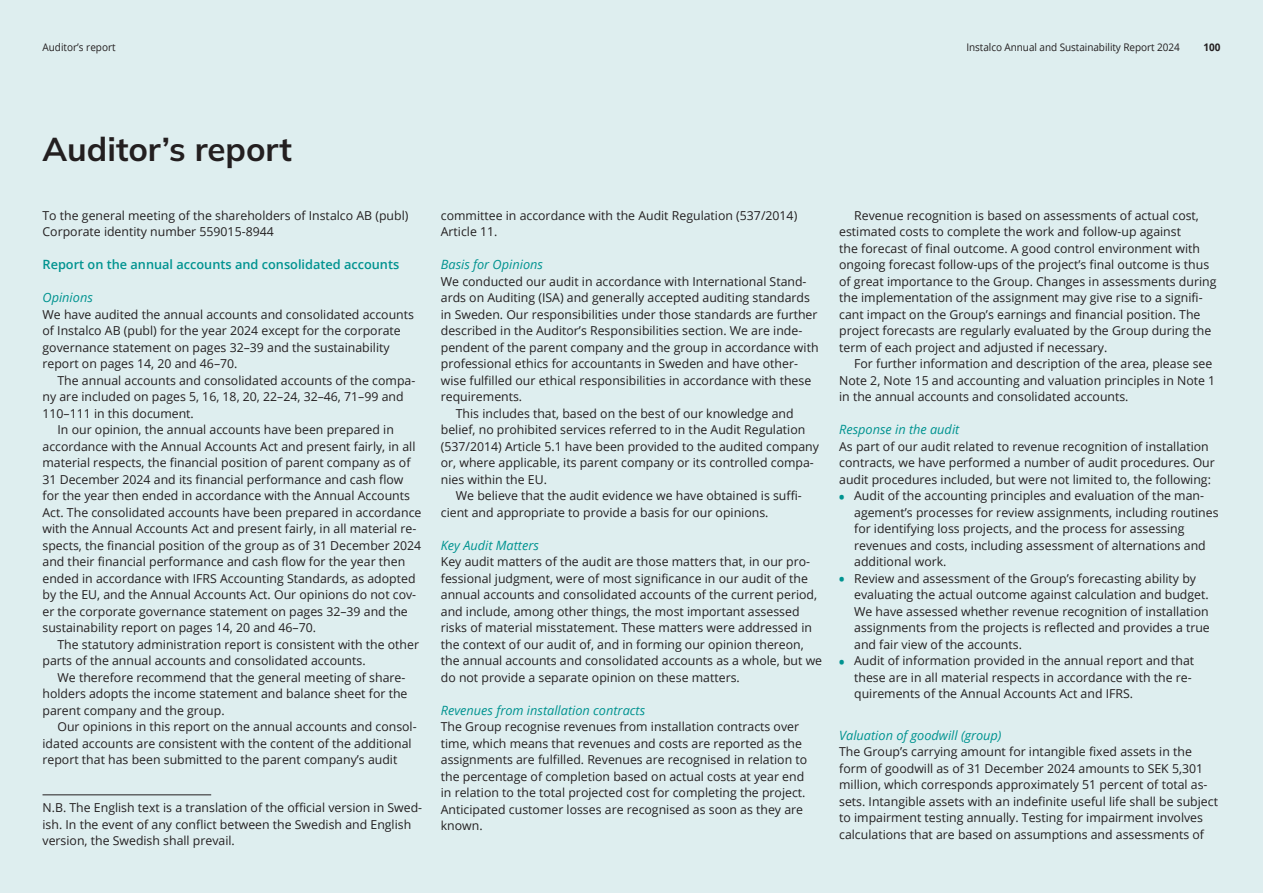
<style>
.page{position:relative;width:1263px;height:893px;background:#deeeef}
.page>*{position:absolute;margin:0;border:0;box-sizing:border-box;transform-origin:0 0}
.Rubrik_1{font:700 33px "Mulish";color:#231f20}
.rubrik_3{font:italic 12.75px "Open Sans";color:#009390}
.rubrik_2{font:600 12.75px "Open Sans";color:#009390}
.bröd_-_indrag{font:12.3px/16.5px "Open Sans";color:#231f20}
.bröd{font:12.3px/16.5px "Open Sans";color:#231f20}
.t1{font:10.5px "Open Sans";letter-spacing:-.005em;color:#231f20;scale:.95 1}
.t2{font:700 10.5px "Open Sans";color:#231f20;scale:.95 1}
.s1{font-weight:800;font-size:13.5px;color:#009390}
</style>
<div class="page">
<hr style="left:43px;top:795px;width:168px;height:1px;background:#231f20">
<p class="t1" style="left:43px;top:40px;width:78px">Auditor’s report</p>
<p class="t1" style="left:966px;top:40px;width:226px">Instalco Annual and Sustainability Report 2024</p>
<p class="t2" style="left:1203px;top:39px;width:19px">100</p>
<p class="Rubrik_1" style="left:43px;top:126px;width:251px">Auditor’s report</p>
<p class="bröd" style="left:43px;top:207px;width:367px">To the general meeting of the shareholders of Instalco AB (publ)<br>Corporate identity number 559015-8944</p>
<p class="rubrik_2" style="left:43px;top:256px;width:358px">Report on the annual accounts and consolidated accounts</p>
<p class="rubrik_3" style="left:43px;top:289px;width:52px">Opinions</p>
<p class="bröd" style="left:43px;top:306px;width:373px">We have audited the annual accounts and consolidated accounts of Instalco AB (publ) for the year 2024 except for the corporate governance statement on pages 32–39 and the sustainability report on pages 14, 20 and 46–70.</p>
<p class="bröd_-_indrag" style="left:43px;top:372px;width:374px;text-indent:15px">The annual accounts and consolidated accounts of the compa&shy;ny are included on pages 5, 16, 18, 20, 22–24, 32–46, 71–99 and<br>110–111 in this document.</p>
<p class="bröd_-_indrag" style="left:43px;top:421px;width:380px;text-indent:15px">In our opinion, the annual accounts have been prepared in accordance with the Annual Accounts Act and present fairly, in all material respects, the financial position of parent company as of 31 December 2024 and its financial performance and cash flow for the year then ended in accordance with the Annual Accounts Act. The consolidated accounts have been prepared in accordance with the Annual Accounts Act and present fairly, in all material re&shy;spects, the financial position of the group as of 31 December 2024 and their financial performance and cash flow for the year then ended in accordance with IFRS Accounting Standards, as adopted by the EU, and the Annual Accounts Act. Our opinions do not cov&shy;er the corporate governance statement on pages 32–39 and the sustainability report on pages 14, 20 and 46–70.</p>
<p class="bröd_-_indrag" style="left:43px;top:636px;width:378px;text-indent:15px">The statutory administration report is consistent with the other parts of the annual accounts and consolidated accounts.</p>
<p class="bröd_-_indrag" style="left:43px;top:669px;width:366px;text-indent:15px">We therefore recommend that the general meeting of share&shy;holders adopts the income statement and balance sheet for the parent company and the group.</p>
<p class="bröd_-_indrag" style="left:43px;top:718px;width:376px;text-indent:15px">Our opinions in this report on the annual accounts and consol&shy;idated accounts are consistent with the content of the additional report that has been submitted to the parent company’s audit</p>
<p class="bröd" style="left:43px;top:799px;width:381px">N.B. The English text is a translation of the official version in Swed&shy;ish. In the event of any conflict between the Swedish and English version, the Swedish shall prevail.</p>
<p class="bröd_-_indrag" style="left:441px;top:207px;width:358px">committee in accordance with the Audit Regulation (537/2014)<br>Article 11.</p>
<p class="rubrik_3" style="left:441px;top:256px;width:104px">Basis for Opinions</p>
<p class="bröd" style="left:441px;top:273px;width:379px">We conducted our audit in accordance with International Stand&shy;ards on Auditing (ISA) and generally accepted auditing standards in Sweden. Our responsibilities under those standards are further described in the Auditor’s Responsibilities section. We are inde&shy;pendent of the parent company and the group in accordance with professional ethics for accountants in Sweden and have other&shy;wise fulfilled our ethical responsibilities in accordance with these requirements.</p>
<p class="bröd_-_indrag" style="left:441px;top:405px;width:380px;text-indent:15px">This includes that, based on the best of our knowledge and belief, no prohibited services referred to in the Audit Regulation (537/2014) Article 5.1 have been provided to the audited company or, where applicable, its parent company or its controlled compa&shy;nies within the EU.</p>
<p class="bröd_-_indrag" style="left:441px;top:487px;width:362px;text-indent:15px">We believe that the audit evidence we have obtained is suffi&shy;cient and appropriate to provide a basis for our opinions.</p>
<p class="rubrik_3" style="left:441px;top:536px;width:99px">Key Audit Matters</p>
<p class="bröd" style="left:441px;top:553px;width:383px">Key audit matters of the audit are those matters that, in our pro&shy;fessional judgment, were of most significance in our audit of the annual accounts and consolidated accounts of the current period, and include, among other things, the most important assessed risks of material misstatement. These matters were addressed in the context of our audit of, and in forming our opinion thereon, the annual accounts and consolidated accounts as a whole, but we do not provide a separate opinion on these matters.</p>
<p class="rubrik_3" style="left:441px;top:701px;width:206px">Revenues from installation contracts</p>
<p class="bröd" style="left:441px;top:718px;width:368px">The Group recognise revenues from installation contracts over time, which means that revenues and costs are reported as the assignments are fulfilled. Revenues are recognised in relation to the percentage of completion based on actual costs at year end in relation to the total projected cost for completing the project.<br>Anticipated customer losses are recognised as soon as they are known.</p>
<p class="bröd_-_indrag" style="left:839px;top:207px;width:379px;text-indent:15px">Revenue recognition is based on assessments of actual cost, estimated costs to complete the work and follow-up against<br>the forecast of final outcome. A good control environment with ongoing forecast follow-ups of the project’s final outcome is thus of great importance to the Group. Changes in assessments during the implementation of the assignment may give rise to a signifi&shy;cant impact on the Group’s earnings and financial position. The project forecasts are regularly evaluated by the Group during the term of each project and adjusted if necessary.</p>
<p class="bröd_-_indrag" style="left:839px;top:355px;width:378px;text-indent:15px">For further information and description of the area, please see<br>Note 2, Note 15 and accounting and valuation principles in Note 1 in the annual accounts and consolidated accounts.</p>
<p class="rubrik_3" style="left:839px;top:421px;width:122px">Response in the audit</p>
<p class="bröd" style="left:839px;top:438px;width:377px">As part of our audit related to revenue recognition of installation contracts, we have performed a number of audit procedures. Our audit procedures included, but were not limited to, the following:</p>
<p class="bröd_-_indrag" style="left:854px;top:487px;width:366px;text-indent:-15px"><span class="s1">•</span> Audit of the accounting principles and evaluation of the man&shy;agement’s processes for review assignments, including routines for identifying loss projects, and the process for assessing revenues and costs, including assessment of alternations and additional work.</p>
<p class="bröd_-_indrag" style="left:854px;top:570px;width:357px;text-indent:-15px"><span class="s1">•</span> Review and assessment of the Group’s forecasting ability by evaluating the actual outcome against calculation and budget.<br>We have assessed whether revenue recognition of installation assignments from the projects is reflected and provides a true and fair view of the accounts.</p>
<p class="bröd_-_indrag" style="left:854px;top:652px;width:342px;text-indent:-15px"><span class="s1">•</span> Audit of information provided in the annual report and that these are in all material respects in accordance with the re&shy;quirements of the Annual Accounts Act and IFRS.</p>
<p class="rubrik_3" style="left:839px;top:726px;width:164px">Valuation of goodwill (group)</p>
<p class="bröd" style="left:839px;top:743px;width:380px">The Group’s carrying amount for intangible fixed assets in the form of goodwill as of 31 December 2024 amounts to SEK 5,301 million, which corresponds approximately 51 percent of total as&shy;sets. Intangible assets with an indefinite useful life shall be subject to impairment testing annually. Testing for impairment involves calculations that are based on assumptions and assessments of</p>
</div>
